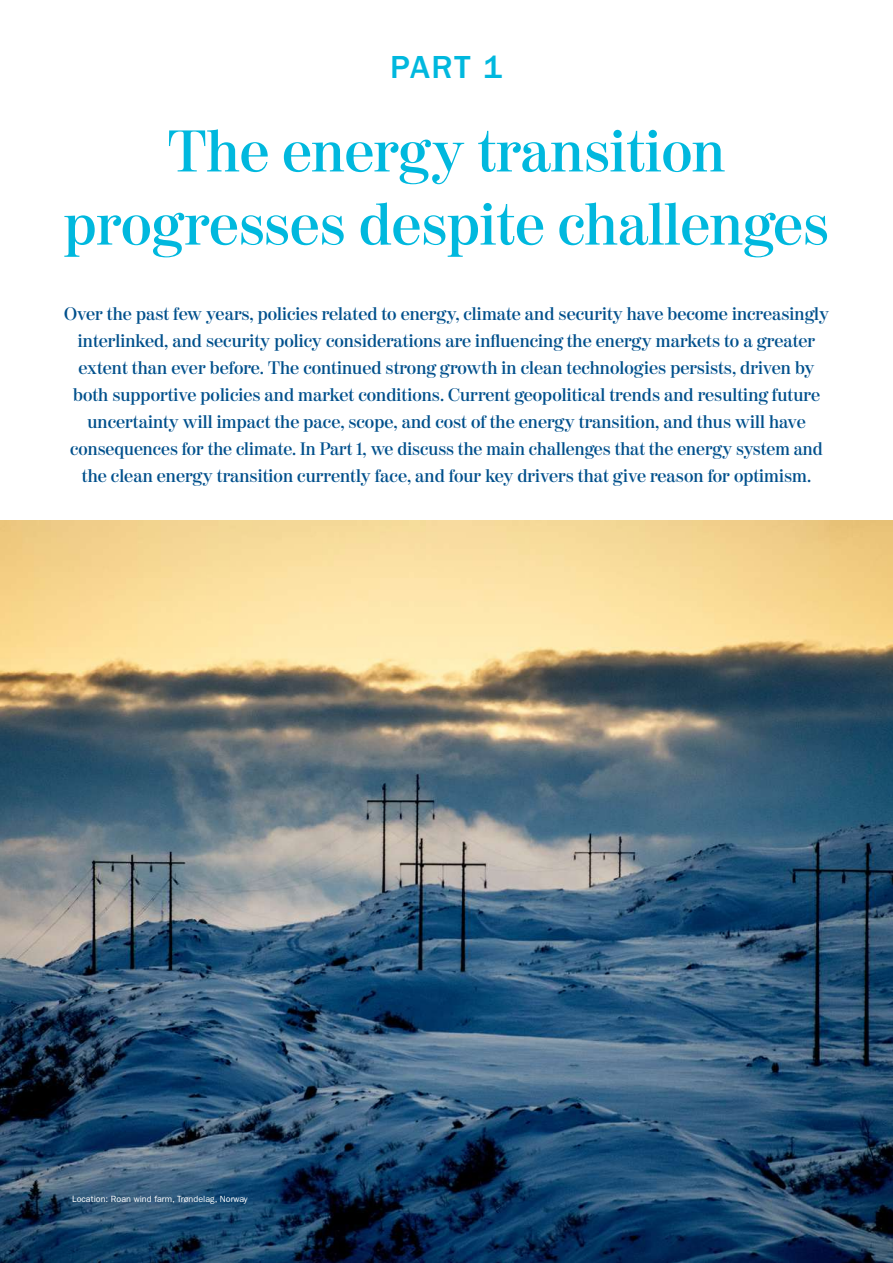
<style>
.page{position:relative;width:893px;height:1263px;background:#fff}
.page>*{position:absolute;margin:0;border:0;box-sizing:border-box;transform-origin:0 0}
.t1{font:600 58.5px/73.2px "Moderno FB";color:#00b8de;text-align:center}
.t2{font:500 33px "ITC Franklin Gothic Std";color:#00b8de}
.t3{font:600 18px/27px "Moderno FB";color:#00508c;text-align:center}
.t4{font:9px "ITC Franklin Gothic Std";color:#fff}
</style>
<div class="page">
<img style="left:0;top:521px;width:893px;height:742px">
<h2 class="t2" style="left:390px;top:49px;width:114px">PART 1</h2>
<h1 class="t1" style="left:64px;top:117px;width:766px">The energy transition progresses despite challenges</h1>
<p class="t3" style="left:64px;top:301px;width:767px">Over the past few years, policies related to energy, climate and security have become increasingly interlinked, and security policy considerations are influencing the energy markets to a greater extent than ever before. The continued strong growth in clean technologies persists, driven by both supportive policies and market conditions. Current geopolitical trends and resulting future uncertainty will impact the pace, scope, and cost of the energy transition, and thus will have consequences for the climate. In Part 1, we discuss the main challenges that the energy system and the clean energy transition currently face, and four key drivers that give reason for optimism.</p>
<p class="t4" style="left:72px;top:1194px;width:177px">Location: Roan wind farm, Trøndelag, Norway</p>
</div>
